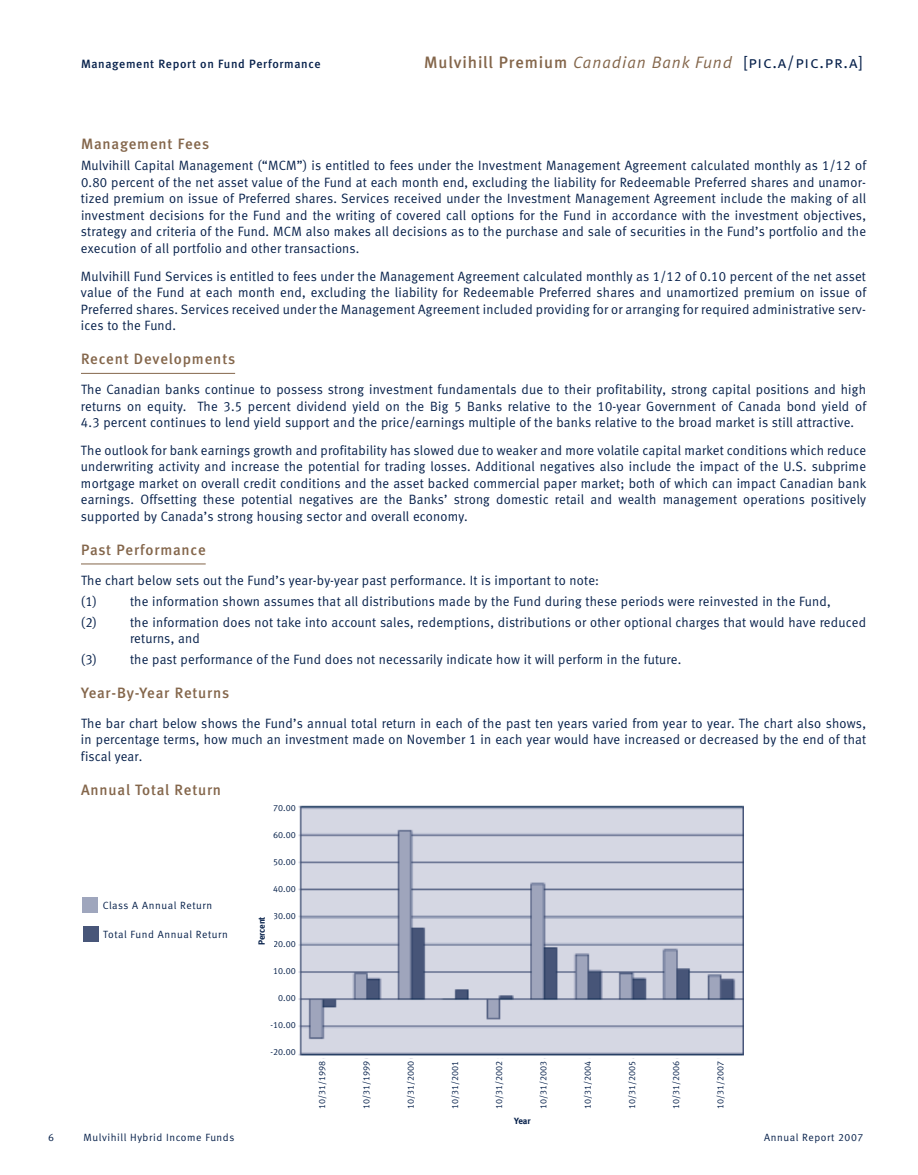
<style>
.page{position:relative;width:918px;height:1175px;background:#fff}
.page>*{position:absolute;margin:0;border:0;box-sizing:border-box;transform-origin:0 0}
.t1{font:500 16.5px "Meta";letter-spacing:.055em;color:#84664b}
.t2{font:15px "Meta Medium LF";letter-spacing:.055em;color:#84664b}
.t3{font:13.5px/16.5px "Meta Normal LF";letter-spacing:.015em;color:#07214b;text-align:justify}
.t4{font:12px "Meta Medium LF";letter-spacing:.055em;color:#07214b}
.t5{font:10.5px "Meta Normal LF";letter-spacing:.055em;color:#07214b}
.t6{font:9px "Meta Normal LF";color:#07214b}
.t7{font:9px "Meta Bold LF";letter-spacing:-.005em;color:#07214b}
.s1{font-family:"Meta Normal LF";font-weight:400;font-style:italic}
.s2{font-family:"Meta Normal LF Caps";font-weight:400;color:#07214b}
</style>
<div class="page">
<img style="left:298px;top:805px;width:446px;height:254px">
<div style="left:82px;top:896px;width:16px;height:16px;background:#9fa6bd"></div>
<div style="left:83px;top:925px;width:15px;height:16px;background:#485679"></div>
<hr style="left:81px;top:373px;width:154px;height:1px;background:#84664b">
<hr style="left:81px;top:563px;width:125px;height:1px;background:#84664b">
<p class="t4" style="left:81px;top:59px;width:241px">Management Report on Fund Performance</p>
<p class="t1" style="left:424px;top:56px;width:440px">Mulvihill Premium <span class="s1">Canadian Bank Fund</span> <span class="s2">[pic.a/pic.pr.a]</span></p>
<p class="t2" style="left:81px;top:138px;width:130px">Management Fees</p>
<p class="t3" style="left:81px;top:159px;width:787px">Mulvihill Capital Management (“MCM”) is entitled to fees under the Investment Management Agreement calculated monthly as 1/12 of 0.80 percent of the net asset value of the Fund at each month end, excluding the liability for Redeemable Preferred shares and unamor&shy;tized premium on issue of Preferred shares. Services received under the Investment Management Agreement include the making of all investment decisions for the Fund and the writing of covered call options for the Fund in accordance with the investment objectives, strategy and criteria of the Fund. MCM also makes all decisions as to the purchase and sale of securities in the Fund’s portfolio and the execution of all portfolio and other transactions.</p>
<p class="t3" style="left:81px;top:269px;width:787px">Mulvihill Fund Services is entitled to fees under the Management Agreement calculated monthly as 1/12 of 0.10 percent of the net asset value of the Fund at each month end, excluding the liability for Redeemable Preferred shares and unamortized premium on issue of Preferred shares. Services received under the Management Agreement included providing for or arranging for required administrative serv&shy;ices to the Fund.</p>
<p class="t2" style="left:81px;top:353px;width:156px">Recent Developments</p>
<p class="t3" style="left:81px;top:382px;width:787px">The Canadian banks continue to possess strong investment fundamentals due to their profitability, strong capital positions and high returns on equity. The 3.5 percent dividend yield on the Big 5 Banks relative to the 10-year Government of Canada bond yield of 4.3 percent continues to lend yield support and the price/earnings multiple of the banks relative to the broad market is still attractive.</p>
<p class="t3" style="left:81px;top:443px;width:787px">The outlook for bank earnings growth and profitability has slowed due to weaker and more volatile capital market conditions which reduce underwriting activity and increase the potential for trading losses. Additional negatives also include the impact of the U.S. subprime mortgage market on overall credit conditions and the asset backed commercial paper market; both of which can impact Canadian bank earnings. Offsetting these potential negatives are the Banks’ strong domestic retail and wealth management operations positively supported by Canada’s strong housing sector and overall economy.</p>
<p class="t2" style="left:81px;top:544px;width:126px">Past Performance</p>
<p class="t3" style="left:81px;top:570px;width:520px;line-height:21px">The chart below sets out the Fund’s year-by-year past performance. It is important to note: (1)</p>
<p class="t3" style="left:130px;top:594px;width:702px">the information shown assumes that all distributions made by the Fund during these periods were reinvested in the Fund,</p>
<p class="t3" style="left:81px;top:615px;width:18px">(2)</p>
<p class="t3" style="left:130px;top:615px;width:738px">the information does not take into account sales, redemptions, distributions or other optional charges that would have reduced returns, and</p>
<p class="t3" style="left:81px;top:652px;width:18px">(3)</p>
<p class="t3" style="left:130px;top:652px;width:553px">the past performance of the Fund does not necessarily indicate how it will perform in the future.</p>
<p class="t2" style="left:81px;top:687px;width:150px">Year-By-Year Returns</p>
<p class="t3" style="left:81px;top:716px;width:787px">The bar chart below shows the Fund’s annual total return in each of the past ten years varied from year to year. The chart also shows, in percentage terms, how much an investment made on November 1 in each year would have increased or decreased by the end of that fiscal year.</p>
<p class="t2" style="left:81px;top:784px;width:142px">Annual Total Return</p>
<p class="t5" style="left:103px;top:901px;width:111px">Class A Annual Return</p>
<p class="t5" style="left:103px;top:930px;width:126px">Total Fund Annual Return</p>
<p class="t6" style="left:273px;top:804px;width:24px">70.00</p>
<p class="t6" style="left:273px;top:831px;width:24px">60.00</p>
<p class="t6" style="left:273px;top:859px;width:24px">50.00</p>
<p class="t6" style="left:273px;top:886px;width:24px">40.00</p>
<p class="t6" style="left:273px;top:913px;width:24px">30.00</p>
<p class="t6" style="left:273px;top:940px;width:24px">20.00</p>
<p class="t6" style="left:273px;top:967px;width:24px">10.00</p>
<p class="t6" style="left:278px;top:994px;width:19px">0.00</p>
<p class="t6" style="left:271px;top:1021px;width:27px">-10.00</p>
<p class="t6" style="left:271px;top:1049px;width:27px">-20.00</p>
<p class="t7" style="left:258px;top:945px;width:30px;rotate:-90deg">Percent</p>
<p class="t6" style="left:319px;top:1109px;width:50px;rotate:-90deg">10/31/1998</p>
<p class="t6" style="left:363px;top:1109px;width:50px;rotate:-90deg">10/31/1999</p>
<p class="t6" style="left:408px;top:1109px;width:50px;rotate:-90deg">10/31/2000</p>
<p class="t6" style="left:452px;top:1109px;width:50px;rotate:-90deg">10/31/2001</p>
<p class="t6" style="left:496px;top:1109px;width:50px;rotate:-90deg">10/31/2002</p>
<p class="t6" style="left:540px;top:1109px;width:50px;rotate:-90deg">10/31/2003</p>
<p class="t6" style="left:585px;top:1109px;width:50px;rotate:-90deg">10/31/2004</p>
<p class="t6" style="left:629px;top:1109px;width:50px;rotate:-90deg">10/31/2005</p>
<p class="t6" style="left:673px;top:1109px;width:50px;rotate:-90deg">10/31/2006</p>
<p class="t6" style="left:717px;top:1109px;width:50px;rotate:-90deg">10/31/2007</p>
<p class="t7" style="left:514px;top:1117px;width:18px">Year</p>
<p class="t5" style="left:48px;top:1134px;width:7px">6</p>
<p class="t5" style="left:84px;top:1134px;width:152px">Mulvihill Hybrid Income Funds</p>
<p class="t5" style="left:764px;top:1134px;width:101px">Annual Report 2007</p>
</div>
